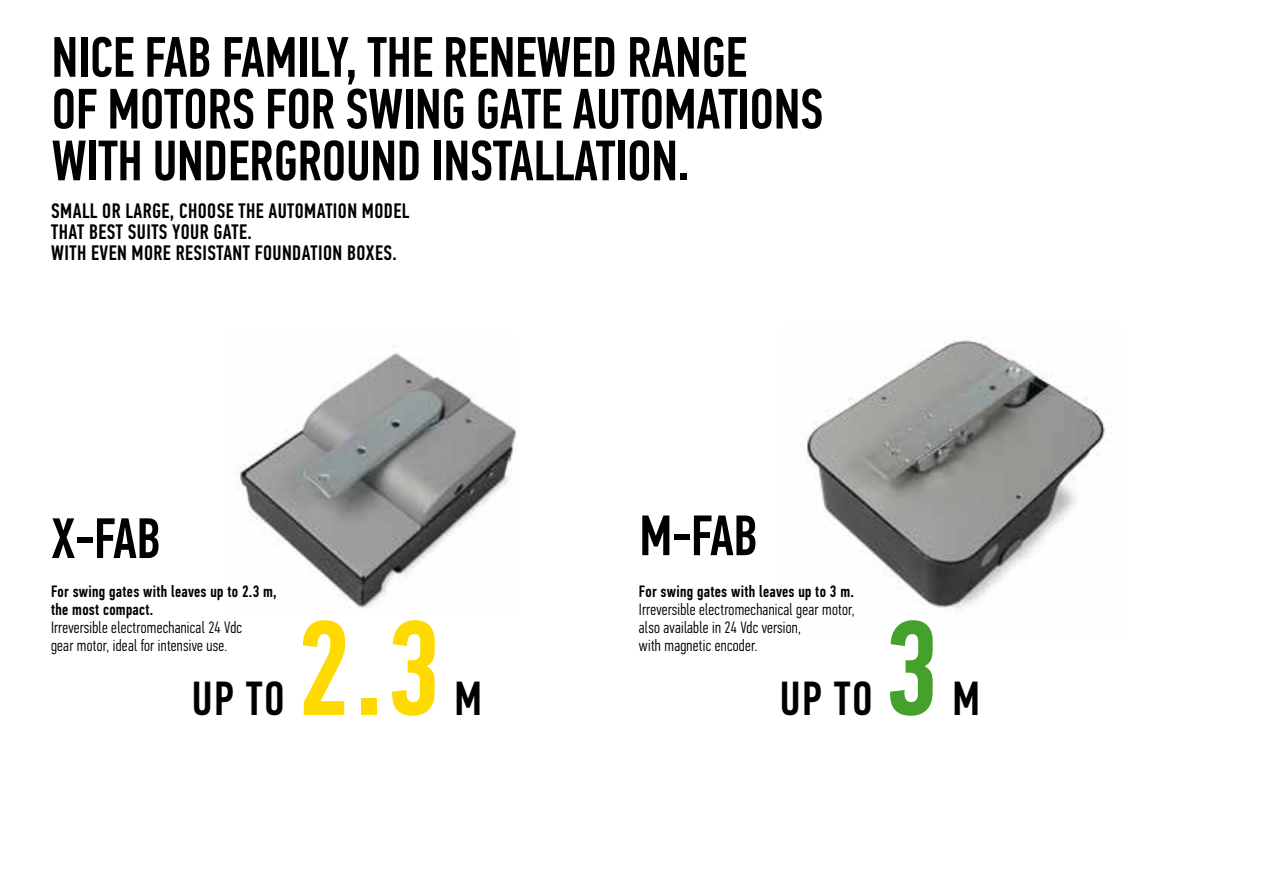
<style>
.page{position:relative;width:1263px;height:893px;background:#fff}
.page>*{position:absolute;margin:0;border:0;box-sizing:border-box;transform-origin:0 0}
.t1{font:500 135px "PF Din Text Comp Pro";color:#ffda00}
.t2{font:500 135px "PF Din Text Comp Pro";color:#44a12b}
.t3{font:500 57px/51.8px "PF Din Text Comp Pro";letter-spacing:-.005em;color:#000}
.t4{font:500 48px "PF Din Text Comp Pro";color:#000}
.t5{font:500 21px/21px "PF Din Text Comp Pro";letter-spacing:.02em;color:#000}
.t6{font:300 16.5px/18px "PF Din Text Comp Pro";letter-spacing:.015em;color:#000}
.t7{font:500 16.5px/18px "PF Din Text Comp Pro";letter-spacing:.015em;color:#000}
</style>
<div class="page">
<img style="left:236px;top:353px;width:281px;height:256px">
<img style="left:800px;top:336px;width:312px;height:272px">
<h2 class="t3" style="left:52px;top:32px;width:769px;text-indent:294px">, THE RENEWED RANGE<br>OF MOTORS FOR SWINGGATEAUTOMATIONS<br>WITH UNDERGROU</h2>
<h2 class="t3" style="left:52px;top:32px;width:192px">NICEFAB FAMILY</h2>
<h2 class="t3" style="left:370px;top:136px;width:321px">ND INSTALLATION.</h2>
<p class="t5" style="left:51px;top:200px;width:360px">SMALL OR LARGE, CHOOSE THE AUTOMATION MODEL<br>THAT BEST SUITS YOUR GATE.<br>WITH EVEN MORE RESIS</p>
<p class="t5" style="left:217px;top:242px;width:182px">TANT FOUNDATION BOXES.</p>
<h2 class="t3" style="left:52px;top:513px;width:64px">X-FAB</h2>
<h2 class="t3" style="left:639px;top:510px;width:73px">M-FAB</h2>
<p class="t7" style="left:51px;top:582px;width:227px">FOR SWING GATES WITH LEAVES UP TO 2.3 M,<br>THE MOST COMPACT.</p>
<p class="t6" style="left:51px;top:618px;width:192px">Irreversible electromechanical 24 Vdc gear motor, ideal for intensive use.</p>
<h3 class="t4" style="left:192px;top:671px;width:90px">UP TO</h3>
<h1 class="t1" style="left:297px;top:590px;width:146px">2.3</h1>
<p class="t7" style="left:639px;top:582px;width:217px">FOR SWING GATES WITH LEAVES UP TO 3 M.</p>
<p class="t6" style="left:639px;top:600px;width:217px">Irreversible electromechanical gear motor, also available in 24 Vdc version,<br>with magnetic encoder.</p>
<h3 class="t4" style="left:454px;top:671px;width:24px">M</h3>
<h3 class="t4" style="left:780px;top:671px;width:90px">UP TO</h3>
<h1 class="t2" style="left:885px;top:590px;width:56px">3</h1>
<h3 class="t4" style="left:952px;top:671px;width:24px">M</h3>
</div>
